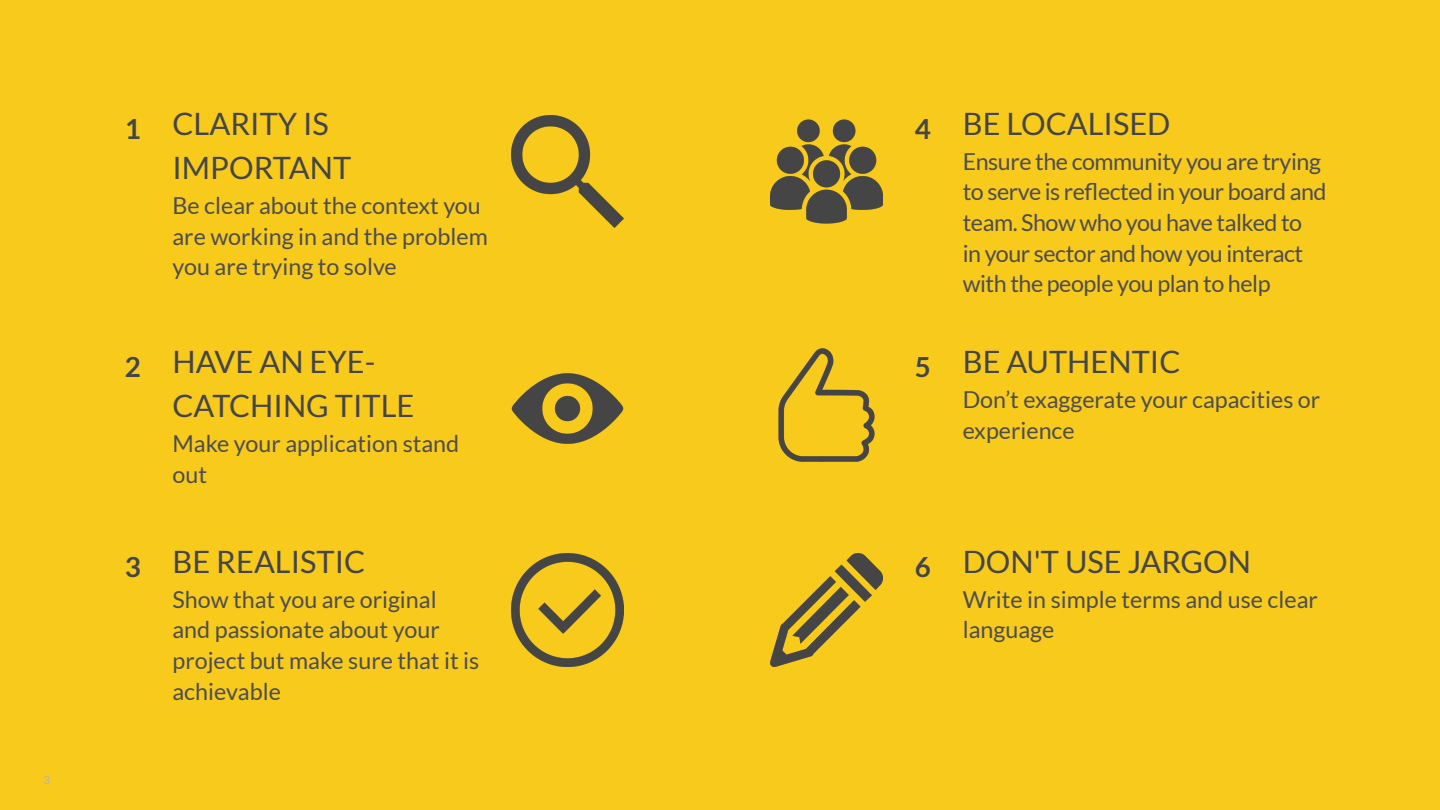
<style>
.page{position:relative;width:1440px;height:810px;background:#f7ca1c}
.page>*{position:absolute;margin:0;border:0;box-sizing:border-box;transform-origin:0 0}
.t1{font:30.83px/44.2px "Lato";color:#454545}
.t2{font:700 27.75px "Lato";color:#454545}
.t3{font:23.33px/30.7px "Lato";color:#4d4d4d}
.t4{font:23.33px/30.7px "Lato";letter-spacing:-.02em;color:#4d4d4d}
.t5{font:11.25px "Lato";color:#b3b3b3}
</style>
<div class="page">
<img style="left:511px;top:115px;width:113px;height:113px">
<img style="left:511px;top:373px;width:113px;height:71px">
<img style="left:511px;top:554px;width:113px;height:112px">
<img style="left:770px;top:119px;width:113px;height:105px">
<img style="left:778px;top:349px;width:97px;height:112px">
<img style="left:770px;top:554px;width:113px;height:112px">
<p class="t5" style="left:44px;top:774px;width:8px">3</p>
<h1 class="t1" style="left:172px;top:101px;width:180px">CLARITY IS<br>IMPORTANT</h1>
<p class="t3" style="left:172px;top:190px;width:317px">Be clear about the context you are working in and the problem you are trying to solve</p>
<p class="t2" style="left:125px;top:113px;width:18px">1</p>
<p class="t2" style="left:915px;top:113px;width:18px">4</p>
<h1 class="t1" style="left:172px;top:339px;width:243px">HAVE AN EYE-<br>CATCHING TITLE</h1>
<p class="t3" style="left:172px;top:428px;width:288px">Make your application stand out</p>
<p class="t2" style="left:125px;top:351px;width:18px">2</p>
<p class="t2" style="left:915px;top:351px;width:18px">5</p>
<p class="t2" style="left:125px;top:551px;width:18px">3</p>
<h1 class="t1" style="left:172px;top:539px;width:194px">BE REALISTIC</h1>
<p class="t3" style="left:172px;top:584px;width:308px">Show that you are original and passionate about your project but make sure that it is achievable</p>
<p class="t2" style="left:915px;top:551px;width:18px">6</p>
<h1 class="t1" style="left:963px;top:101px;width:209px">BE LOCALISED</h1>
<p class="t4" style="left:963px;top:146px;width:365px">Ensure the community you are trying to serve is reflected in your board and team. Show who you have talked to<br>in your sector and how you interact with the people you plan to help</p>
<h1 class="t1" style="left:963px;top:339px;width:219px">BE AUTHENTIC</h1>
<p class="t3" style="left:963px;top:384px;width:359px">Don’t exaggerate your capacities or experience</p>
<h1 class="t1" style="left:963px;top:539px;width:290px">DON'T USE JARGON</h1>
<p class="t3" style="left:963px;top:584px;width:357px">Write in simple terms and use clear language</p>
</div>
